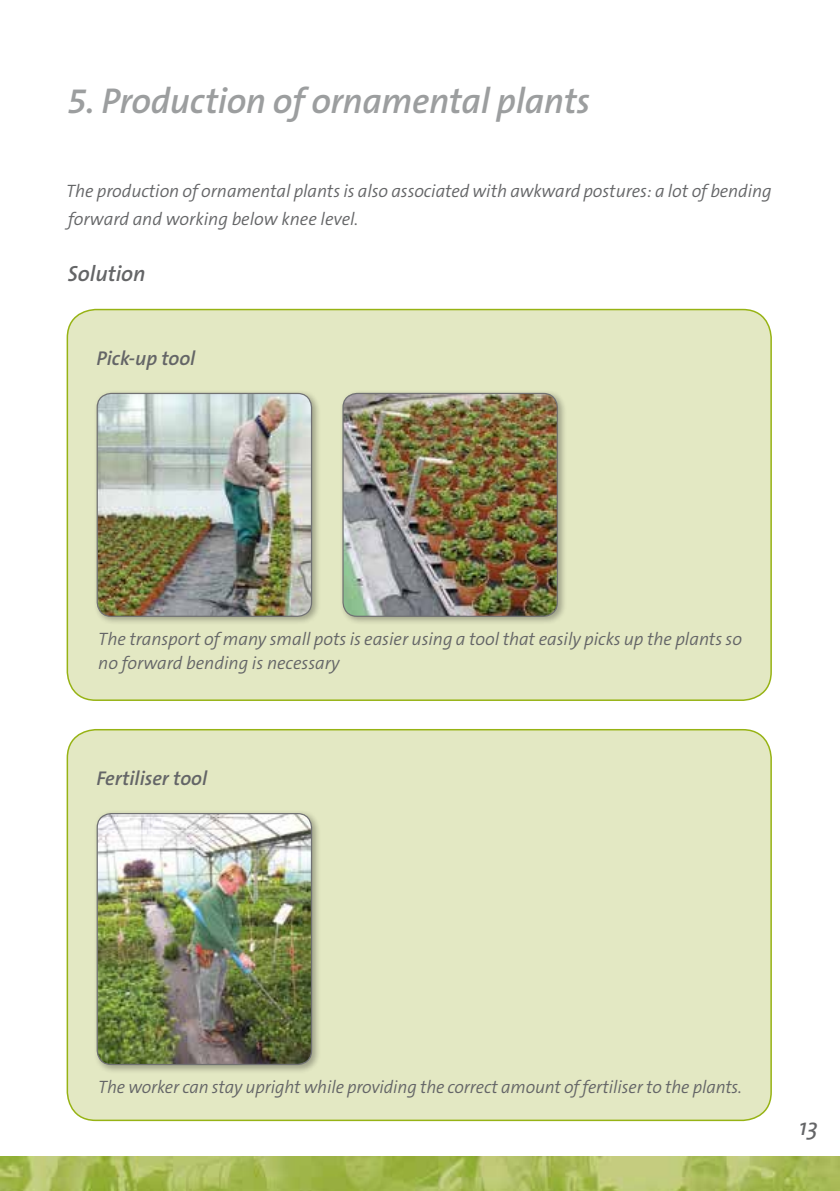
<style>
.page{position:relative;width:840px;height:1191px;background:#fff}
.page>*{position:absolute;margin:0;border:0;box-sizing:border-box;transform-origin:0 0}
.t1{font:italic 600 36px "The Sans B6";letter-spacing:-.01em;color:#9c9e9f}
.t2{font:italic 24px "The Sans";color:#646567}
.t3{font:italic 600 22px "The Sans B6";color:#646567}
.t4{font:italic 600 20px "The Sans B6";color:#646567}
.t5{font:italic 300 18px/28px "The Sans B4";letter-spacing:-.005em;color:#646567}
</style>
<div class="page">
<img style="left:0;top:1157px;width:839px;height:34px">
<div style="left:67px;top:309px;width:703px;height:391px;background:#e3e8c3;border-radius:28px"></div>
<div style="left:67px;top:309px;width:704px;height:392px;border:2px solid #97b314;border-radius:28px"></div>
<div style="left:67px;top:729px;width:703px;height:391px;background:#e3e8c3;border-radius:28px"></div>
<div style="left:67px;top:729px;width:704px;height:392px;border:2px solid #97b314;border-radius:28px"></div>
<div style="left:93px;top:389px;width:228px;height:236px;background:#000;opacity:.3"></div>
<img style="left:97px;top:393px;width:214px;height:223px">
<div style="left:97px;top:393px;width:215px;height:224px;border:1px solid #707172;border-radius:14px"></div>
<div style="left:93px;top:809px;width:228px;height:265px;background:#000;opacity:.3"></div>
<img style="left:97px;top:813px;width:214px;height:251px">
<div style="left:97px;top:813px;width:215px;height:252px;border:1px solid #707172;border-radius:14px"></div>
<div style="left:339px;top:389px;width:227px;height:236px;background:#000;opacity:.3"></div>
<img style="left:343px;top:393px;width:214px;height:223px">
<div style="left:342px;top:393px;width:215px;height:224px;border:1px solid #707172;border-radius:14px"></div>
<h1 class="t1" style="left:67px;top:82px;width:524px">5. Production of ornamental plants</h1>
<p class="t5" style="left:66px;top:178px;width:706px">The production of ornamental plants is also associated with awkward postures: a lot of bending forward and working below knee level.</p>
<p class="t3" style="left:68px;top:262px;width:79px">Solution</p>
<p class="t4" style="left:97px;top:347px;width:100px">Pick-up tool</p>
<p class="t5" style="left:98px;top:628px;width:645px;line-height:24px">The transport of many small pots is easier using a tool that easily picks up the plants so no forward bending is necessary</p>
<p class="t4" style="left:97px;top:767px;width:112px">Fertiliser tool</p>
<p class="t5" style="left:98px;top:1074px;width:645px">The worker can stay upright while providing the correct amount of fertiliser to the plants.</p>
<h2 class="t2" style="left:798px;top:1106px;width:20px">13</h2>
</div>
